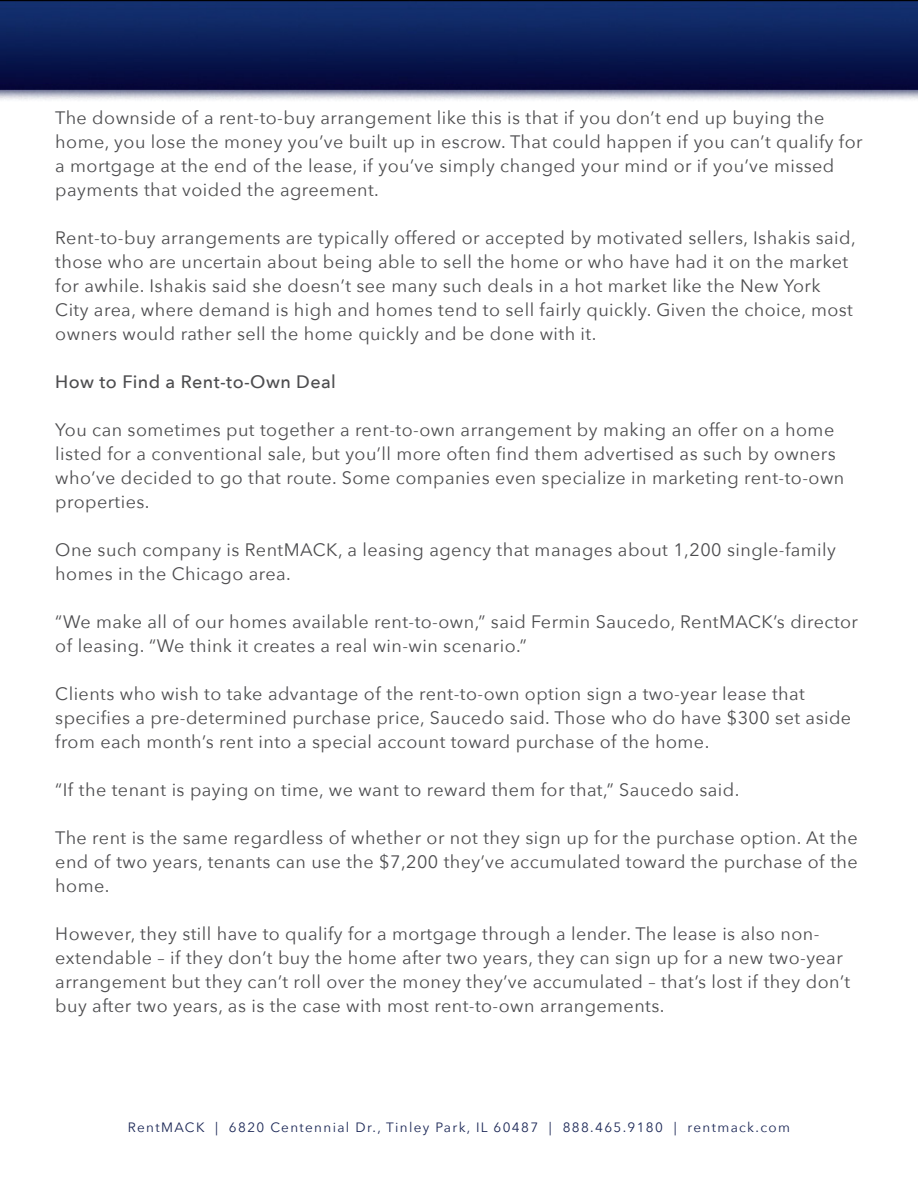
<style>
.page{position:relative;width:918px;height:1188px;background:#fff}
.page>*{position:absolute;margin:0;border:0;box-sizing:border-box;transform-origin:0 0}
.t1{font:18px/24px "Avenir Next";letter-spacing:.025em;color:#4d4d4f}
.t2{font:500 18px "Avenir Next";letter-spacing:.025em;color:#4d4d4f}
.t3{font:13.5px "Avenir Next";letter-spacing:.1em;color:#1b2756}
</style>
<div class="page">
<img style="left:0;top:1px;width:918px;height:99px">
<p class="t1" style="left:55px;top:105px;width:809px">The downside of a rent-to-buy arrangement like this is that if you don’t end up buying the home, you lose the money you’ve built up in escrow. That could happen if you can’t qualify for a mortgage at the end of the lease, if you’ve simply changed your mind or if you’ve missed payments that voided the agreement.</p>
<p class="t1" style="left:55px;top:225px;width:802px">Rent-to-buy arrangements are typically offered or accepted by motivated sellers, Ishakis said, those who are uncertain about being able to sell the home or who have had it on the market for awhile. Ishakis said she doesn’t see many such deals in a hot market like the New York City area, where demand is high and homes tend to sell fairly quickly. Given the choice, most owners would rather sell the home quickly and be done with it.</p>
<p class="t2" style="left:55px;top:366px;width:282px">How to Find a Rent-to-Own Deal</p>
<p class="t1" style="left:55px;top:417px;width:791px">You can sometimes put together a rent-to-own arrangement by making an offer on a home listed for a conventional sale, but you’ll more often find them advertised as such by owners who’ve decided to go that route. Some companies even specialize in marketing rent-to-own properties.</p>
<p class="t1" style="left:55px;top:537px;width:782px">One such company is RentMACK, a leasing agency that manages about 1,200 single-family homes in the Chicago area.</p>
<p class="t1" style="left:55px;top:609px;width:804px">“We make all of our homes available rent-to-own,” said Fermin Saucedo, RentMACK’s director of leasing. “We think it creates a real win-win scenario.”</p>
<p class="t1" style="left:55px;top:681px;width:797px">Clients who wish to take advantage of the rent-to-own option sign a two-year lease that specifies a pre-determined purchase price, Saucedo said. Those who do have $300 set aside from each month’s rent into a special account toward purchase of the home.</p>
<p class="t1" style="left:55px;top:777px;width:686px">“If the tenant is paying on time, we want to reward them for that,” Saucedo said.</p>
<p class="t1" style="left:55px;top:825px;width:804px;text-align:justify">The rent is the same regardless of whether or not they sign up for the purchase option. At the end of two years, tenants can use the $7,200 they’ve accumulated toward the purchase of the home.</p>
<p class="t1" style="left:55px;top:921px;width:796px">However, they still have to qualify for a mortgage through a lender. The lease is also non&shy;extendable – if they don’t buy the home after two years, they can sign up for a new two-year arrangement but they can’t roll over the money they’ve accumulated – that’s lost if they don’t buy after two years, as is the case with most rent-to-own arrangements.</p>
<p class="t3" style="left:128px;top:1116px;width:664px">RentMACK | 6820 Centennial Dr., Tinley Park, IL 60487 | 888.465.9180 | rentmack.com</p>
</div>
